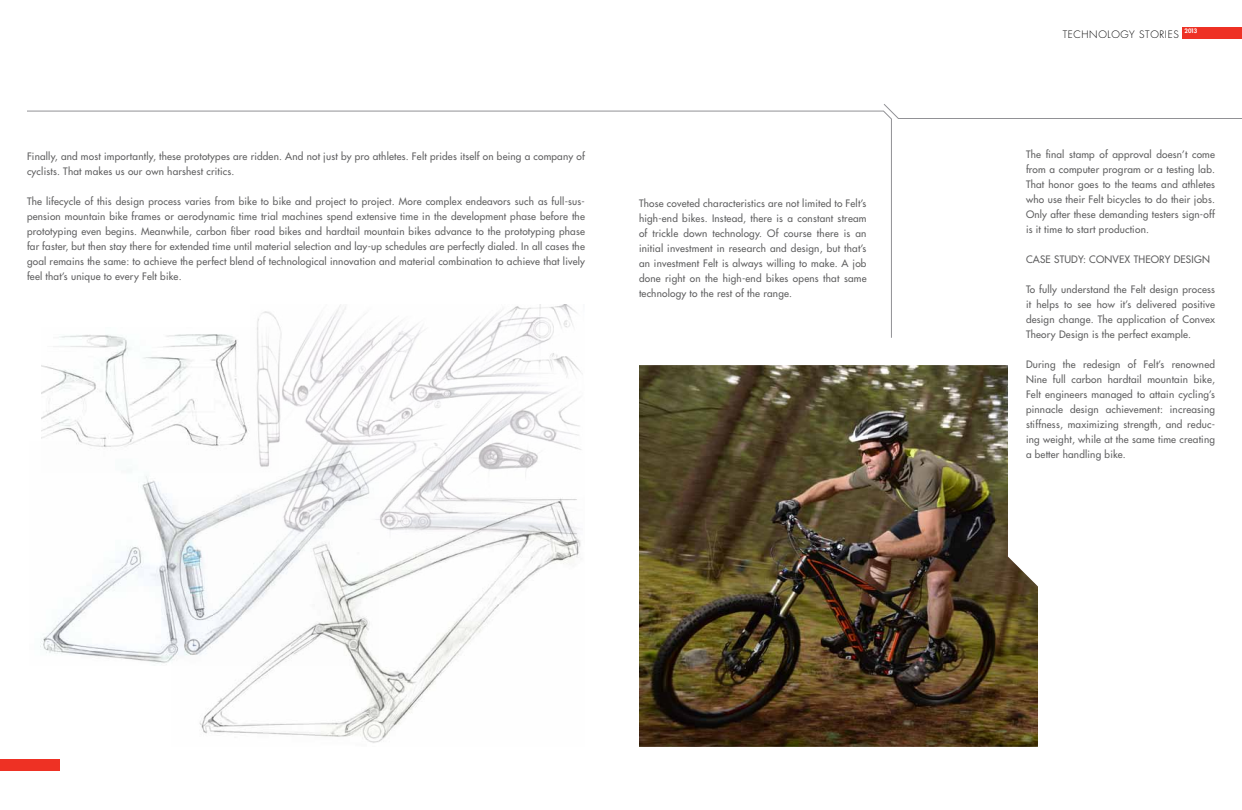
<style>
.page{position:relative;width:1242px;height:810px;background:#fff}
.page>*{position:absolute;margin:0;border:0;box-sizing:border-box;transform-origin:0 0}
.t1{font:10px/15px "Futura";letter-spacing:.02em;color:#606061;text-align:justify}
.t2{font:300 10px "Futura";letter-spacing:.06em;color:#000}
.t3{font:800 6px "Futura";color:#fff}
</style>
<div class="page">
<div style="left:1183px;top:27px;width:59px;height:12px;background:#ee3124"></div>
<div style="left:0;top:759px;width:59px;height:12px;background:#ee3124"></div>
<img style="left:639px;top:365px;width:399px;height:382px">
<img style="left:40px;top:476px;width:210px;height:187px">
<img style="left:250px;top:339px;width:331px;height:158px">
<img style="left:172px;top:497px;width:409px;height:246px">
<img style="left:42px;top:339px;width:236px;height:133px">
<svg style="left:27px;top:110px;width:865px;height:229px"></svg>
<svg style="left:883px;top:104px;width:359px;height:16px"></svg>
<p class="t1" style="left:27px;top:149px;width:559px">Finally, and most importantly, these prototypes are ridden. And not just by pro athletes. Felt prides itself on being a company of cyclists. That makes us our own harshest critics.</p>
<p class="t1" style="left:27px;top:194px;width:560px">The lifecycle of this design process varies from bike to bike and project to project. More complex endeavors such as full-sus&shy;pension mountain bike frames or aerodynamic time trial machines spend extensive time in the development phase before the prototyping even begins. Meanwhile, carbon fiber road bikes and hardtail mountain bikes advance to the prototyping phase far faster, but then stay there for extended time until material selection and lay-up schedules are perfectly dialed. In all cases the goal remains the same: to achieve the perfect blend of technological innovation and material combination to achieve that lively feel that’s unique to every Felt bike.</p>
<p class="t1" style="left:639px;top:196px;width:229px">Those coveted characteristics are not limited to Felt’s high-end bikes. Instead, there is a constant stream of trickle down technology. Of course there is an initial investment in research and design, but that’s an investment Felt is always willing to make. A job done right on the high-end bikes opens that same technology to the rest of the range.</p>
<p class="t3" style="left:1185px;top:27px;width:14px">2013</p>
<p class="t2" style="left:1063px;top:28px;width:118px">TECHNOLOGY STORIES</p>
<p class="t1" style="left:1026px;top:147px;width:191px">The final stamp of approval doesn’t come from a computer program or a testing lab.<br>That honor goes to the teams and athletes who use their Felt bicycles to do their jobs.<br>Only after these demanding testers sign-off is it time to start production.</p>
<p class="t1" style="left:1026px;top:252px;width:185px">CASE STUDY: CONVEX THEORY DESIGN</p>
<p class="t1" style="left:1026px;top:282px;width:191px">To fully understand the Felt design process it helps to see how it’s delivered positive design change. The application of Convex Theory Design is the perfect example.</p>
<p class="t1" style="left:1026px;top:357px;width:191px">During the redesign of Felt’s renowned Nine full carbon hardtail mountain bike, Felt engineers managed to attain cycling’s pinnacle design achievement: increasing stiffness, maximizing strength, and reduc&shy;ing weight, while at the same time creating a better handling bike.</p>
</div>
